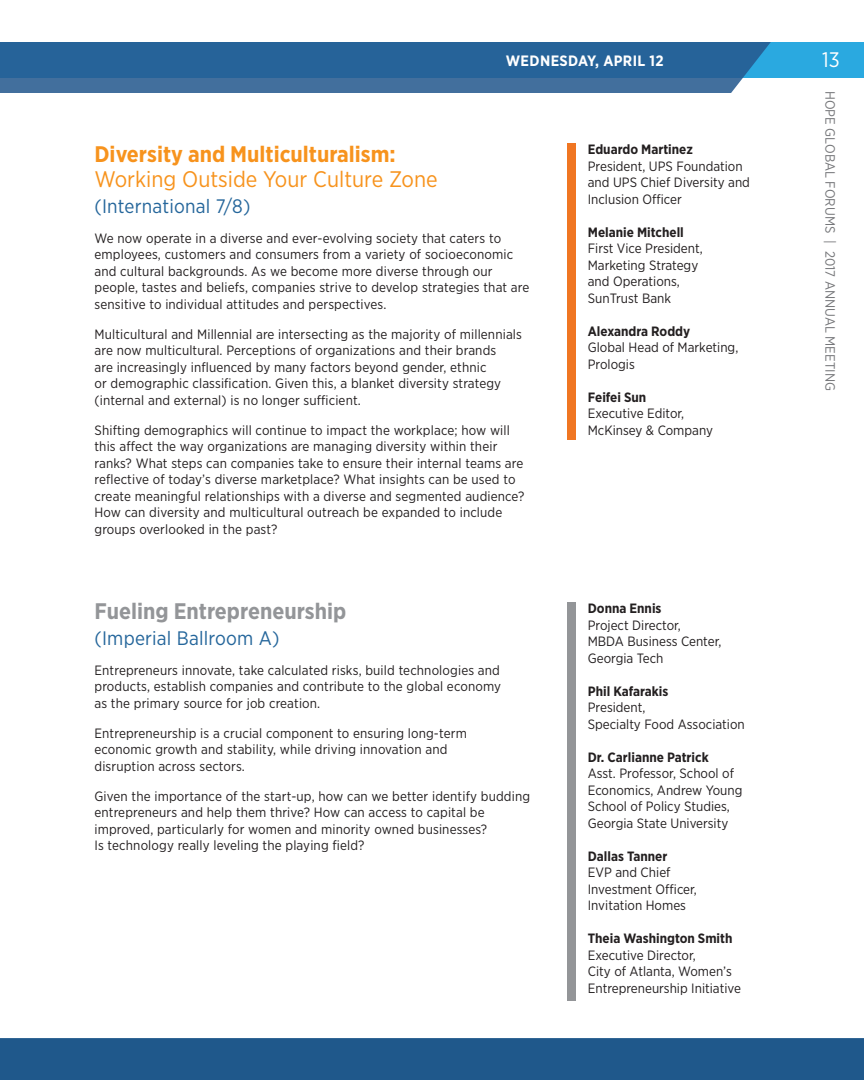
<style>
.page{position:relative;width:864px;height:1080px;background:#fff}
.page>*{position:absolute;margin:0;border:0;box-sizing:border-box;transform-origin:0 0}
.t1{font:700 22.5px "Gotham Narrow";color:#f7931d}
.t2{font:22.5px "Gotham Narrow";color:#f7931d}
.t3{font:700 22.5px "Gotham Narrow";color:#939598}
.t4{font:21px "Gotham Narrow";color:#fff}
.t5{font:19.5px "Gotham Narrow";letter-spacing:.01em;color:#25669b}
.t6{font:700 15px "Gotham Narrow";letter-spacing:.025em;color:#fff}
.t7{font:13.5px/16.5px "Gotham Narrow";letter-spacing:.01em;color:#231f20}
.t8{font:700 13.5px "Gotham Narrow";color:#231f20}
.t9{font:13.5px "Gotham Narrow";color:#757679}
</style>
<div class="page">
<div style="left:0;top:1038px;width:864px;height:42px;background:#1f588b"></div>
<div style="left:0;top:42px;width:864px;height:36px;background:#2aa9e0"></div>
<svg style="left:0;top:42px;width:771px;height:51px;fill:#266399"></svg>
<div style="left:567px;top:144px;width:9px;height:296px;background:#f07622"></div>
<div style="left:567px;top:602px;width:9px;height:399px;background:#939598"></div>
<p class="t6" style="left:506px;top:51px;width:159px">WEDNESDAY, APRIL 12</p>
<h2 class="t4" style="left:822px;top:47px;width:19px">13</h2>
<h1 class="t1" style="left:94px;top:139px;width:303px">Diversity and Multiculturalism:</h1>
<h1 class="t2" style="left:94px;top:165px;width:345px">Working Outside Your Culture Zone</h1>
<h3 class="t5" style="left:94px;top:194px;width:157px">(International 7/8)</h3>
<p class="t7" style="left:94px;top:229px;width:436px">We now operate in a diverse and ever-evolving society that caters to employees, customers and consumers from a variety of socioeconomic and cultural backgrounds. As we become more diverse through our people, tastes and beliefs, companies strive to develop strategies that are sensitive to individual attitudes and perspectives.</p>
<p class="t7" style="left:94px;top:325px;width:429px">Multicultural and Millennial are intersecting as the majority of millennials are now multicultural. Perceptions of organizations and their brands<br>are increasingly influenced by many factors beyond gender, ethnic<br>or demographic classification. Given this, a blanket diversity strategy (internal and external) is no longer sufficient.</p>
<p class="t7" style="left:94px;top:421px;width:431px">Shifting demographics will continue to impact the workplace; how will this affect the way organizations are managing diversity within their ranks? What steps can companies take to ensure their internal teams are reflective of today’s diverse marketplace? What insights can be used to create meaningful relationships with a diverse and segmented audience?<br>How can diversity and multicultural outreach be expanded to include groups overlooked in the past?</p>
<h1 class="t3" style="left:94px;top:597px;width:253px">Fueling Entrepreneurship</h1>
<h3 class="t5" style="left:94px;top:626px;width:187px">(Imperial Ballroom A)</h3>
<p class="t7" style="left:94px;top:661px;width:408px;text-align:justify">Entrepreneurs innovate, take calculated risks, build technologies and products, establish companies and contribute to the global economy as the primary source for job creation.</p>
<p class="t7" style="left:94px;top:724px;width:374px">Entrepreneurship is a crucial component to ensuring long-term economic growth and stability, while driving innovation and disruption across sectors.</p>
<p class="t7" style="left:94px;top:787px;width:437px">Given the importance of the start-up, how can we better identify budding entrepreneurs and help them thrive? How can access to capital be improved, particularly for women and minority owned businesses?<br>Is technology really leveling the playing field?</p>
<p class="t8" style="left:588px;top:141px;width:106px">Eduardo Martinez</p>
<p class="t7" style="left:588px;top:158px;width:164px">President, UPS Foundation and UPS Chief Diversity and<br>Inclusion Officer</p>
<p class="t8" style="left:588px;top:224px;width:98px">Melanie Mitchell</p>
<p class="t7" style="left:588px;top:240px;width:116px">First Vice President,<br>Marketing Strategy and Operations,<br>SunTrust Bank</p>
<p class="t8" style="left:588px;top:322px;width:104px">Alexandra Roddy</p>
<p class="t7" style="left:588px;top:339px;width:152px">Global Head of Marketing,<br>Prologis</p>
<p class="t8" style="left:588px;top:388px;width:60px">Feifei Sun</p>
<p class="t7" style="left:588px;top:405px;width:127px">Executive Editor,<br>McKinsey &amp; Company</p>
<p class="t8" style="left:588px;top:600px;width:75px">Donna Ennis</p>
<p class="t7" style="left:588px;top:616px;width:135px">Project Director,<br>MBDA Business Center,<br>Georgia Tech</p>
<p class="t8" style="left:588px;top:682px;width:82px">Phil Kafarakis</p>
<p class="t7" style="left:588px;top:699px;width:158px">President,<br>Specialty Food Association</p>
<p class="t8" style="left:588px;top:748px;width:122px">Dr. Carlianne Patrick</p>
<p class="t7" style="left:588px;top:765px;width:156px">Asst. Professor, School of<br>Economics, Andrew Young<br>School of Policy Studies,<br>Georgia State University</p>
<p class="t8" style="left:588px;top:847px;width:81px">Dallas Tanner</p>
<p class="t7" style="left:588px;top:864px;width:111px">EVP and Chief<br>Investment Officer,<br>Invitation Homes</p>
<p class="t8" style="left:588px;top:930px;width:146px">Theia Washington Smith</p>
<p class="t7" style="left:588px;top:946px;width:155px">Executive Director,<br>City of Atlanta, Women’s<br>Entrepreneurship Initiative</p>
<p class="t9" style="left:839px;top:91px;width:301px;rotate:90deg">HOPE GLOBAL FORUMS | 2017 ANNUAL MEETING</p>
</div>
